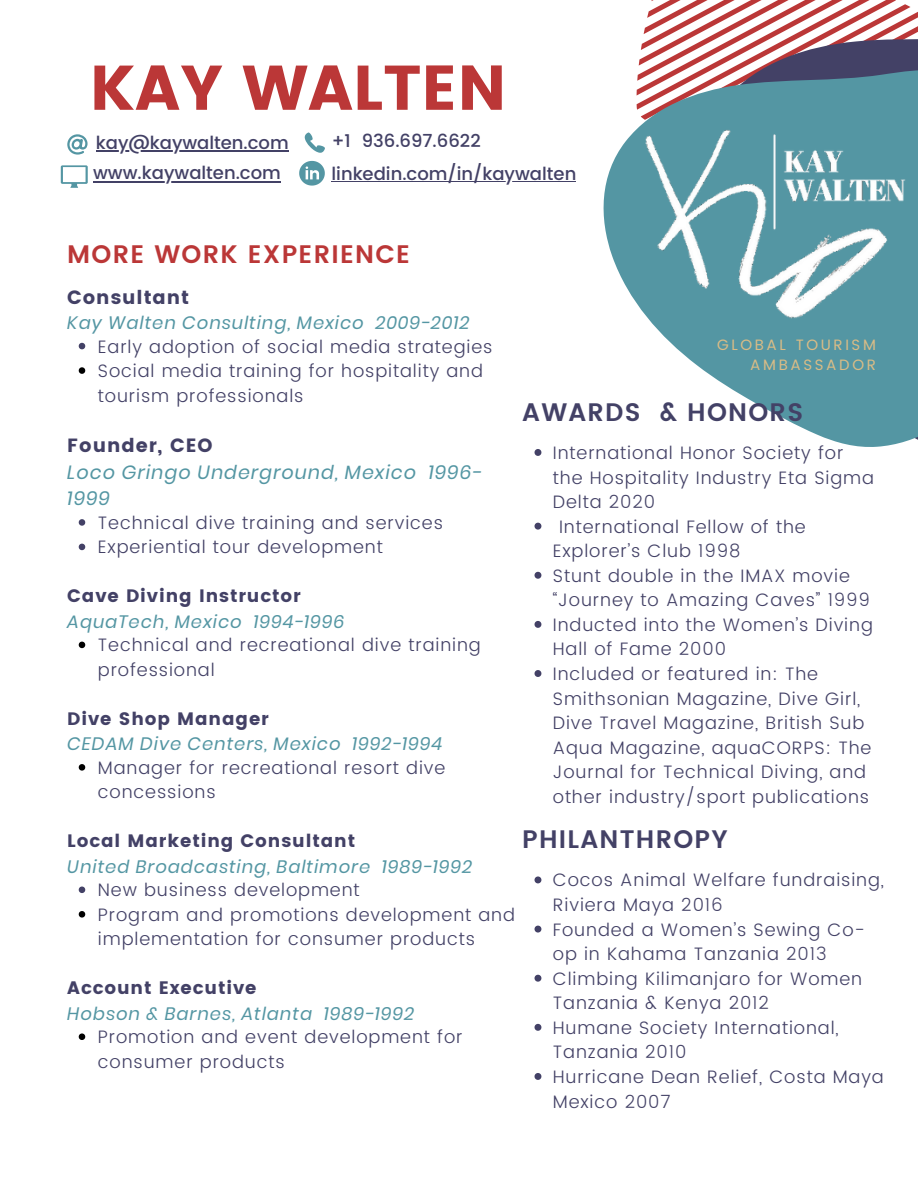
<style>
.page{position:relative;width:918px;height:1188px;background:#fff}
.page>*{position:absolute;margin:0;border:0;box-sizing:border-box;transform-origin:0 0}
.t1{font:63px "Poppins";color:#bb3737}
.t2{font:600 25.35px "Poppins";letter-spacing:.05em;color:#434166}
.t3{font:600 25.35px "Poppins";letter-spacing:.05em;color:#bb3737}
.t4{font:italic 19.2px/26.1px "Poppins";letter-spacing:.05em;color:#5496a3}
.t5{font:19.2px "Poppins";letter-spacing:.05em;color:#434166}
.t6{font:300 18px/24.6px "Poppins";letter-spacing:.05em;color:#434166}
.t7{font:italic 18px "Poppins";letter-spacing:.05em;color:#5496a3}
.t8{font:18px "Poppins";letter-spacing:.05em;color:#434166}
.t9{font:500 18px "Poppins";color:#434166}
.t10{font:15px/19.2px "Poppins";letter-spacing:.175em;color:#dabc86;text-align:right}
</style>
<div class="page">
<svg style="left:603px;top:0;width:315px;height:447px;fill:#5496a3"></svg>
<img style="left:645px;top:129px;width:261px;height:191px">
<svg style="left:305px;top:133px;width:20px;height:20px"></svg>
<svg style="left:67px;top:134px;width:21px;height:21px"></svg>
<svg style="left:61px;top:165px;width:27px;height:23px"></svg>
<svg style="left:299px;top:161px;width:26px;height:25px"></svg>
<svg style="left:535px;top:449px;width:6px;height:7px"></svg>
<svg style="left:535px;top:523px;width:6px;height:7px"></svg>
<svg style="left:535px;top:572px;width:6px;height:7px"></svg>
<svg style="left:535px;top:621px;width:6px;height:7px"></svg>
<svg style="left:535px;top:670px;width:6px;height:7px"></svg>
<hr style="left:96px;top:151px;width:193px;height:1px;background:#434166">
<hr style="left:93px;top:181px;width:188px;height:1px;background:#434166">
<hr style="left:332px;top:181px;width:244px;height:1px;background:#434166">
<svg style="left:79px;top:343px;width:6px;height:6px"></svg>
<svg style="left:79px;top:367px;width:6px;height:7px"></svg>
<svg style="left:79px;top:519px;width:6px;height:7px"></svg>
<svg style="left:79px;top:544px;width:6px;height:6px"></svg>
<svg style="left:79px;top:642px;width:6px;height:6px"></svg>
<svg style="left:79px;top:764px;width:6px;height:7px"></svg>
<svg style="left:79px;top:887px;width:6px;height:6px"></svg>
<svg style="left:79px;top:911px;width:6px;height:7px"></svg>
<svg style="left:79px;top:1033px;width:6px;height:7px"></svg>
<svg style="left:535px;top:876px;width:6px;height:7px"></svg>
<svg style="left:535px;top:926px;width:6px;height:7px"></svg>
<svg style="left:535px;top:975px;width:6px;height:7px"></svg>
<svg style="left:535px;top:1024px;width:6px;height:7px"></svg>
<svg style="left:535px;top:1073px;width:6px;height:7px"></svg>
<p class="t1" style="left:90px;top:51px;width:418px">KAY WALTEN</p>
<p class="t9" style="left:96px;top:132px;width:194px">kay@kaywalten.com</p>
<p class="t9" style="left:332px;top:131px;width:150px">+1 936.697.6622</p>
<p class="t9" style="left:93px;top:162px;width:189px">www.kaywalten.com</p>
<p class="t9" style="left:332px;top:164px;width:246px">linkedin.com/in/kaywalten</p>
<p class="t3" style="left:67px;top:239px;width:344px">MORE WORK EXPERIENCE</p>
<p class="t5" style="left:67px;top:286px;width:123px">Consultant</p>
<p class="t7" style="left:67px;top:310px;width:404px">Kay Walten Consulting, Mexico 2009-2012</p>
<p class="t6" style="left:98px;top:334px;width:396px">Early adoption of social media strategies</p>
<p class="t6" style="left:98px;top:359px;width:387px">Social media training for hospitality and tourism professionals</p>
<p class="t5" style="left:67px;top:434px;width:147px">Founder, CEO</p>
<p class="t4" style="left:67px;top:459px;width:416px">Loco Gringo Underground, Mexico 1996-<br>1999</p>
<p class="t6" style="left:98px;top:510px;width:347px">Technical dive training and services</p>
<p class="t6" style="left:98px;top:535px;width:286px">Experiential tour development</p>
<p class="t8" style="left:67px;top:586px;width:235px">Cave Diving Instructor</p>
<p class="t7" style="left:67px;top:609px;width:278px">AquaTech, Mexico 1994-1996</p>
<p class="t6" style="left:98px;top:633px;width:384px">Technical and recreational dive training professional</p>
<p class="t8" style="left:67px;top:708px;width:203px">Dive Shop Manager</p>
<p class="t7" style="left:67px;top:731px;width:377px">CEDAM Dive Centers, Mexico 1992-1994</p>
<p class="t6" style="left:98px;top:755px;width:349px">Manager for recreational resort dive concessions</p>
<p class="t8" style="left:67px;top:831px;width:289px">Local Marketing Consultant</p>
<p class="t7" style="left:67px;top:854px;width:406px">United Broadcasting, Baltimore 1989-1992</p>
<p class="t6" style="left:98px;top:878px;width:263px">New business development</p>
<p class="t6" style="left:98px;top:902px;width:419px">Program and promotions development and implementation for consumer products</p>
<p class="t8" style="left:67px;top:978px;width:191px">Account Executive</p>
<p class="t7" style="left:67px;top:1001px;width:348px">Hobson &amp; Barnes, Atlanta 1989-1992</p>
<p class="t6" style="left:98px;top:1025px;width:366px">Promotion and event development for consumer products</p>
<p class="t10" style="left:717px;top:336px;width:160px">GLOBAL TOURISM<br>AMBASSADOR</p>
<p class="t2" style="left:522px;top:397px;width:282px">AWARDS &amp; HONORS</p>
<p class="t6" style="left:553px;top:440px;width:323px">International Honor Society for the Hospitality Industry Eta Sigma<br>Delta 2020</p>
<p class="t6" style="left:553px;top:514px;width:254px;text-indent:6px">International Fellow of the<br>Explorer’s Club 1998</p>
<p class="t6" style="left:553px;top:563px;width:319px">Stunt double in the IMAX movie “Journey to Amazing Caves” 1999</p>
<p class="t6" style="left:553px;top:612px;width:322px">Inducted into the Women’s Diving<br>Hall of Fame 2000</p>
<p class="t6" style="left:553px;top:662px;width:320px">Included or featured in: The Smithsonian Magazine, Dive Girl, Dive Travel Magazine, British Sub Aqua Magazine, aquaCORPS: The Journal for Technical Diving, and other industry/sport publications</p>
<p class="t2" style="left:522px;top:825px;width:207px">PHILANTHROPY</p>
<p class="t6" style="left:553px;top:868px;width:333px">Cocos Animal Welfare fundraising,<br>Riviera Maya 2016</p>
<p class="t6" style="left:553px;top:917px;width:314px">Founded a Women’s Sewing Co&shy;op in Kahama Tanzania 2013</p>
<p class="t6" style="left:553px;top:966px;width:311px">Climbing Kilimanjaro for Women<br>Tanzania &amp; Kenya 2012</p>
<p class="t6" style="left:553px;top:1015px;width:287px">Humane Society International,<br>Tanzania 2010</p>
<p class="t6" style="left:553px;top:1064px;width:333px">Hurricane Dean Relief, Costa Maya<br>Mexico 2007</p>
</div>
